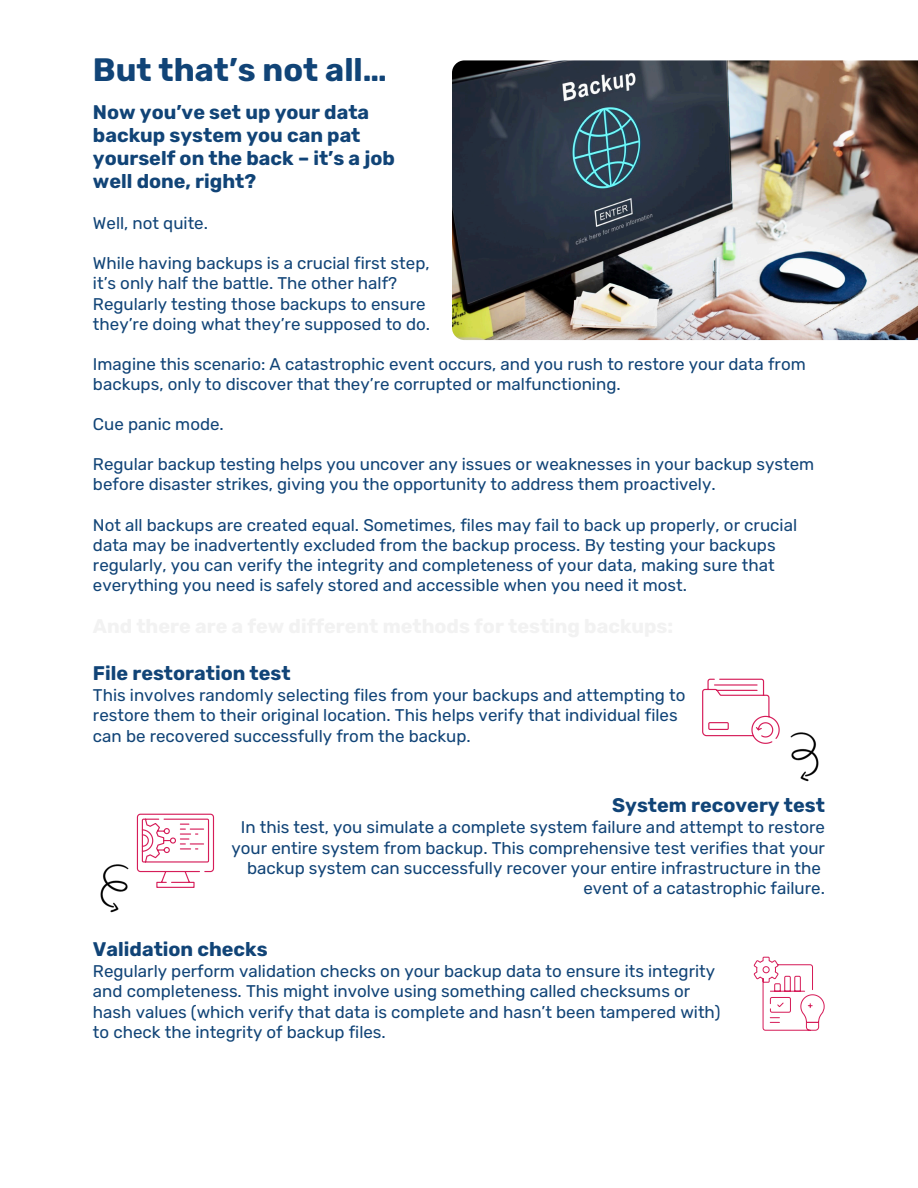
<style>
.page{position:relative;width:918px;height:1188px;background:#fff}
.page>*{position:absolute;margin:0;border:0;box-sizing:border-box;transform-origin:0 0}
.t1{font:700 32.4px "Rubik";color:#147}
.t2{font:700 19.8px/23.2px "Rubik";color:#147}
.t3{font:16.95px/20.1px "Rubik";color:#147}
</style>
<div class="page">
<img style="left:790px;top:732px;width:29px;height:50px">
<img style="left:452px;top:60px;width:466px;height:280px">
<svg style="left:702px;top:679px;width:78px;height:65px"></svg>
<svg style="left:137px;top:814px;width:77px;height:74px"></svg>
<img style="left:100px;top:861px;width:40px;height:52px">
<svg style="left:754px;top:957px;width:71px;height:74px"></svg>
<p class="t1" style="left:93px;top:50px;width:295px">But that’s not all…</p>
<p class="t2" style="left:93px;top:100px;width:303px">Now you’ve set up your data backup system you can pat yourself on the back – it’s a job well done, right?</p>
<h1 class="t3" style="left:93px;top:213px;width:117px">Well, not quite.</h1>
<p class="t3" style="left:93px;top:253px;width:338px">While having backups is a crucial first step,</p>
<h2 class="t3" style="left:93px;top:274px;width:306px">it’s only half the battle. The other half?</h2>
<p class="t3" style="left:93px;top:294px;width:334px">Regularly testing those backups to ensure</p>
<p class="t3" style="left:93px;top:314px;width:339px">they’re doing what they’re supposed to do.</p>
<p class="t3" style="left:93px;top:354px;width:714px">Imagine this scenario: A catastrophic event occurs, and you rush to restore your data from backups, only to discover that they’re corrupted or malfunctioning.</p>
<p class="t3" style="left:93px;top:414px;width:132px">Cue panic mode.</p>
<p class="t3" style="left:93px;top:454px;width:723px">Regular backup testing helps you uncover any issues or weaknesses in your backup system before disaster strikes, giving you the opportunity to address them proactively.</p>
<p class="t3" style="left:93px;top:515px;width:706px">Not all backups are created equal. Sometimes, files may fail to back up properly, or crucial</p>
<p class="t3" style="left:93px;top:535px;width:684px">data may be inadvertently excluded from the backup process. By testing your backups</p>
<p class="t3" style="left:93px;top:555px;width:683px">regularly, you can verify the integrity and completeness of your data, making sure that</p>
<p class="t3" style="left:93px;top:575px;width:596px">everything you need is safely stored and accessible when you need it most.</p>
<p class="t2" style="left:93px;top:662px;width:199px">File restoration test</p>
<p class="t3" style="left:93px;top:686px;width:594px">This involves randomly selecting files from your backups and attempting to</p>
<p class="t3" style="left:93px;top:706px;width:586px">restore them to their original location. This helps verify that individual files can be recovered successfully from the backup.</p>
<p class="t2" style="left:612px;top:794px;width:214px">System recovery test</p>
<p class="t3" style="left:241px;top:818px;width:586px">In this test, you simulate a complete system failure and attempt to restore</p>
<p class="t3" style="left:232px;top:838px;width:595px;text-align:right">your entire system from backup. This comprehensive test verifies that your backup system can successfully recover your entire infrastructure in the</p>
<p class="t3" style="left:583px;top:878px;width:243px">event of a catastrophic failure.</p>
<p class="t2" style="left:93px;top:938px;width:176px">Validation checks</p>
<p class="t3" style="left:93px;top:961px;width:624px">Regularly perform validation checks on your backup data to ensure its integrity</p>
<p class="t3" style="left:93px;top:982px;width:629px">and completeness. This might involve using something called checksums or hash values (which verify that data is complete and hasn’t been tampered with) to check the integrity of backup files.</p>
</div>
